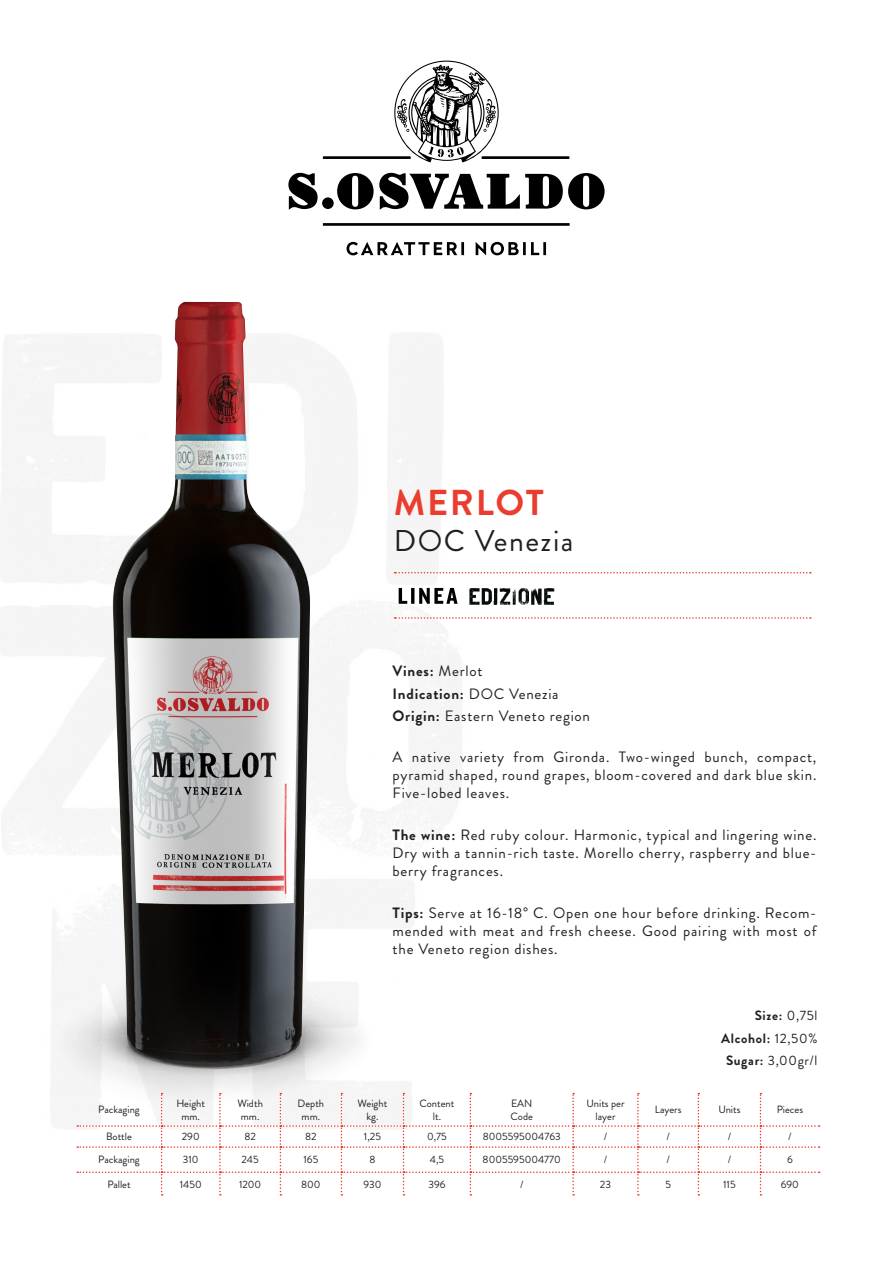
<style>
.page{position:relative;width:893px;height:1263px;background:#fff}
.page>*{position:absolute;margin:0;border:0;box-sizing:border-box;transform-origin:0 0}
.t1{font:700 36px "Brandon Grotesque";letter-spacing:.05em;color:#ea3d2f}
.t2{font:30px "Brandon Grotesque";letter-spacing:.05em;color:#231f20}
.t3{font:15px/18px "Brandon Grotesque";letter-spacing:.05em;color:#231f20;text-align:justify}
.t4{font:700 15px "Brandon Grotesque";letter-spacing:.05em;color:#231f20}
.t5{font:700 13.5px "Brandon Grotesque";letter-spacing:.05em;color:#231f20}
.t6{font:13.5px "Brandon Grotesque";color:#231f20}
.t7{font:10.5px/12.8px "Brandon Grotesque";color:#231f20;text-align:center}
.s1{font-weight:400}
.s2{font-weight:700}
</style>
<div class="page">
<img style="left:2px;top:334px;width:460px;height:255px">
<img style="left:0;top:589px;width:462px;height:274px">
<img style="left:76px;top:863px;width:338px;height:285px">
<svg style="left:288px;top:61px;width:317px;height:194px"></svg>
<img style="left:51px;top:900px;width:357px;height:237px">
<img style="left:112px;top:302px;width:140px;height:762px">
<svg style="left:394px;top:572px;width:417px;height:1px"></svg>
<svg style="left:394px;top:617px;width:417px;height:2px"></svg>
<img style="left:469px;top:588px;width:86px;height:17px">
<svg style="left:399px;top:588px;width:59px;height:16px"></svg>
<svg style="left:77px;top:1093px;width:743px;height:102px"></svg>
<p class="t1" style="left:394px;top:478px;width:152px">MERLOT</p>
<p class="t2" style="left:394px;top:520px;width:181px">DOC Venezia</p>
<p class="t4" style="left:393px;top:660px;width:91px">Vines: <span class="s1">Merlot</span></p>
<p class="t4" style="left:393px;top:683px;width:167px">Indication: <span class="s1">DOC Venezia</span></p>
<p class="t3" style="left:393px;top:707px;width:199px"><span class="s2">Origin:</span> Eastern Veneto region</p>
<p class="t3" style="left:393px;top:747px;width:425px">A native variety from Gironda. Two-winged bunch, compact, pyramid shaped, round grapes, bloom-covered and dark blue skin.<br>Five-lobed leaves.</p>
<p class="t3" style="left:393px;top:825px;width:425px"><span class="s2">The wine:</span> Red ruby colour. Harmonic, typical and lingering wine.<br>Dry with a tannin-rich taste. Morello cherry, raspberry and blue&shy;berry fragrances.</p>
<p class="t3" style="left:393px;top:903px;width:425px"><span class="s2">Tips:</span> Serve at 16-18° C. Open one hour before drinking. Recom&shy;mended with meat and fresh cheese. Good pairing with most of the Veneto region dishes.</p>
<p class="t7" style="left:98px;top:1103px;width:43px">Packaging</p>
<p class="t7" style="left:176px;top:1097px;width:30px">Height</p>
<p class="t7" style="left:181px;top:1110px;width:20px">mm.</p>
<p class="t7" style="left:237px;top:1097px;width:27px">Width</p>
<p class="t7" style="left:241px;top:1110px;width:20px">mm.</p>
<p class="t7" style="left:298px;top:1097px;width:28px">Depth</p>
<p class="t7" style="left:302px;top:1110px;width:20px">mm.</p>
<p class="t7" style="left:358px;top:1097px;width:31px">Weight</p>
<p class="t7" style="left:366px;top:1110px;width:13px">kg.</p>
<p class="t7" style="left:419px;top:1097px;width:36px">Content</p>
<p class="t7" style="left:433px;top:1110px;width:10px">lt.</p>
<p class="t7" style="left:511px;top:1097px;width:23px">EAN</p>
<p class="t7" style="left:511px;top:1110px;width:24px">Code</p>
<p class="t5" style="left:755px;top:1006px;width:64px">Size: <span class="s1">0,75l</span></p>
<p class="t5" style="left:721px;top:1029px;width:98px">Alcohol: <span class="s1">12,50%</span></p>
<p class="t6" style="left:726px;top:1051px;width:93px"><span class="s2">Sugar:</span> 3,00gr/l</p>
<p class="t7" style="left:586px;top:1097px;width:39px">Units per layer</p>
<p class="t7" style="left:655px;top:1103px;width:28px">Layers</p>
<p class="t7" style="left:718px;top:1103px;width:24px">Units</p>
<p class="t7" style="left:777px;top:1103px;width:28px">Pieces</p>
<p class="t7" style="left:106px;top:1130px;width:27px">Bottle</p>
<p class="t7" style="left:182px;top:1130px;width:19px">290</p>
<p class="t7" style="left:244px;top:1130px;width:13px">82</p>
<p class="t7" style="left:305px;top:1130px;width:13px">82</p>
<p class="t7" style="left:364px;top:1130px;width:19px">1,25</p>
<p class="t7" style="left:427px;top:1130px;width:21px">0,75</p>
<p class="t7" style="left:483px;top:1130px;width:79px">8005595004763</p>
<p class="t7" style="left:604px;top:1130px;width:5px">/</p>
<p class="t7" style="left:666px;top:1130px;width:5px">/</p>
<p class="t7" style="left:728px;top:1130px;width:5px">/</p>
<p class="t7" style="left:788px;top:1130px;width:5px">/</p>
<p class="t7" style="left:98px;top:1153px;width:43px">Packaging</p>
<p class="t7" style="left:183px;top:1153px;width:17px">310</p>
<p class="t7" style="left:242px;top:1153px;width:19px">245</p>
<p class="t7" style="left:303px;top:1153px;width:16px">165</p>
<p class="t7" style="left:369px;top:1153px;width:8px">8</p>
<p class="t7" style="left:430px;top:1153px;width:16px">4,5</p>
<p class="t7" style="left:483px;top:1153px;width:80px">8005595004770</p>
<p class="t7" style="left:604px;top:1153px;width:5px">/</p>
<p class="t7" style="left:666px;top:1153px;width:5px">/</p>
<p class="t7" style="left:728px;top:1153px;width:5px">/</p>
<p class="t7" style="left:787px;top:1153px;width:7px">6</p>
<p class="t7" style="left:107px;top:1178px;width:25px">Pallet</p>
<p class="t7" style="left:180px;top:1178px;width:23px">1450</p>
<p class="t7" style="left:239px;top:1178px;width:24px">1200</p>
<p class="t7" style="left:301px;top:1178px;width:21px">800</p>
<p class="t7" style="left:363px;top:1178px;width:20px">930</p>
<p class="t7" style="left:428px;top:1178px;width:19px">396</p>
<p class="t7" style="left:520px;top:1178px;width:5px">/</p>
<p class="t7" style="left:600px;top:1178px;width:13px">23</p>
<p class="t7" style="left:665px;top:1178px;width:7px">5</p>
<p class="t7" style="left:723px;top:1178px;width:14px">115</p>
<p class="t7" style="left:781px;top:1178px;width:20px">690</p>
</div>
